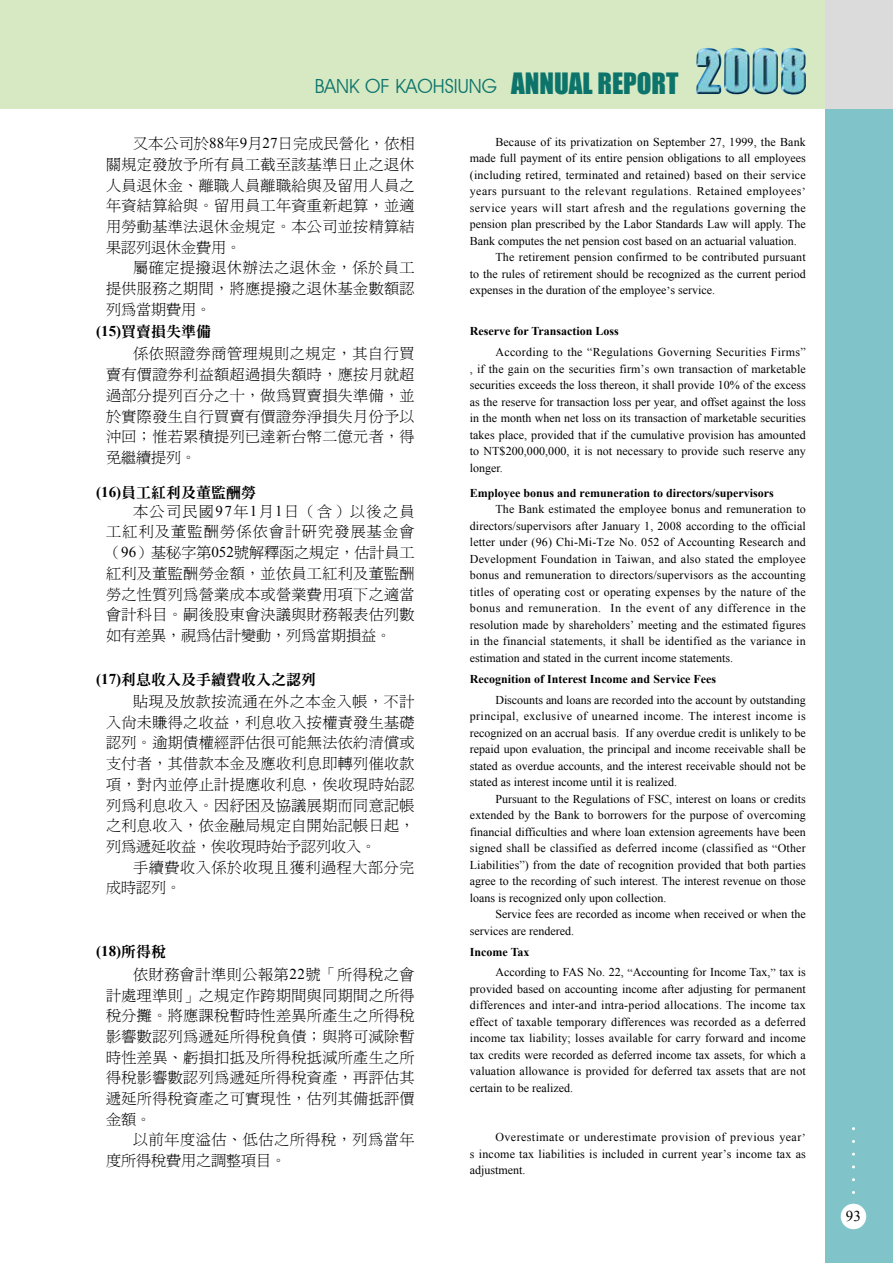
<style>
.page{position:relative;width:893px;height:1263px;background:#fff}
.page>*{position:absolute;margin:0;border:0;box-sizing:border-box;transform-origin:0 0}
.t1{font:19.5px "Avant Garde IT Cby BT";color:#0d746c}
.t2{font:15px/20.7px "P Ming Li U";letter-spacing:.03em;color:#000;text-align:justify}
.t3{font:15px "DFN Ming W9 WIN BF";color:#000}
.t4{font:700 15px "Times New Roman";color:#000}
.t5{font:15px "Times New Roman";color:#000}
.t6{font:12px/16.5px "Times New Roman";color:#000;text-align:justify}
.t7{font:700 12px "Times New Roman";color:#000}
.t8{font:12px "Times New Roman";letter-spacing:.035em;color:#000}
.t9{font:12px "Times New Roman";letter-spacing:.03em;color:#000}
.s1{font-family:"Impact";font-size:27px}
.s2{font-family:"Times New Roman"}
.s3{font-family:"Times New Roman";font-weight:700}
.s4{font-family:"DFN Ming W9 WIN BF";font-weight:400}
</style>
<div class="page">
<hr style="left:0;top:0;width:1px;height:108px;background:#d6e9c3">
<div style="left:1px;top:0;width:892px;height:108px;background:#d6e9c3"></div>
<div style="left:825px;top:102px;width:68px;height:1161px;background:#80c4c9"></div>
<div style="left:825px;top:0;width:68px;height:108px;background:#dcdbdc"></div>
<img style="left:696px;top:47px;width:110px;height:48px">
<div style="left:841px;top:1204px;width:25px;height:25px;background:#fff;border-radius:50%"></div>
<h1 class="t1" style="left:315px;top:74px;width:365px">BANK OF KAOHSIUNG <span class="s1">ANNUAL REPORT</span></h1>
<p class="t2" style="left:106px;top:133px;width:310px;text-indent:27px">又本公司於<span class="s2">88</span>年<span class="s2">9</span>月<span class="s2">27</span>日完成民營化，依相關規定發放予所有員工截至該基準日止之退休人員退休金、離職人員離職給與及留用人員之年資結算給與。留用員工年資重新起算，並適用勞動基準法退休金規定。本公司並按精算結果認列退休金費用。</p>
<p class="t2" style="left:106px;top:257px;width:310px;text-indent:27px">屬確定提撥退休辦法之退休金，係於員工提供服務之期間，將應提撥之退休基金數額認列為當期費用。</p>
<p class="t6" style="left:495px;top:133px;width:312px">Because of its privatization on September 27, 1999, the Bank</p>
<p class="t6" style="left:470px;top:150px;width:337px">made full payment of its entire pension obligations to all employees</p>
<p class="t6" style="left:470px;top:166px;width:337px">(including retired, terminated and retained) based on their service</p>
<p class="t8" style="left:470px;top:183px;width:337px">years pursuant to the relevant regulations. Retained employees’</p>
<p class="t9" style="left:470px;top:200px;width:337px">service years will start afresh and the regulations governing the</p>
<p class="t6" style="left:470px;top:216px;width:337px">pension plan prescribed by the Labor Standards Law will apply. The</p>
<p class="t6" style="left:470px;top:232px;width:328px">Bank computes the net pension cost based on an actuarial valuation.</p>
<p class="t6" style="left:495px;top:249px;width:312px">The retirement pension confirmed to be contributed pursuant</p>
<p class="t6" style="left:470px;top:265px;width:337px">to the rules of retirement should be recognized as the current period</p>
<p class="t6" style="left:470px;top:282px;width:247px">expenses in the duration of the employee’s service.</p>
<p class="t3" style="left:96px;top:324px;width:116px"><span class="s3">(15)</span>買賣損失準備</p>
<p class="t7" style="left:470px;top:323px;width:150px">Reserve for Transaction Loss</p>
<p class="t2" style="left:106px;top:344px;width:310px;text-indent:27px">係依照證券商管理規則之規定，其自行買賣有價證券利益額超過損失額時，應按月就超過部分提列百分之十，做為買賣損失準備，並於實際發生自行買賣有價證券淨損失月份予以沖回；惟若累積提列已達新台幣二億元者，得免繼續提列。</p>
<p class="t6" style="left:470px;top:344px;width:337px;text-indent:26px">According to the “Regulations Governing Securities Firms” , if the gain on the securities firm’s own transaction of marketable securities exceeds the loss thereon, it shall provide 10% of the excess as the reserve for transaction loss per year, and offset against the loss in the month when net loss on its transaction of marketable securities takes place, provided that if the cumulative provision has amounted to NT$200,000,000, it is not necessary to provide such reserve any longer.</p>
<p class="t3" style="left:96px;top:484px;width:161px"><span class="s3">(16)</span>員工紅利及董監酬勞</p>
<p class="t7" style="left:470px;top:485px;width:305px">Employee bonus and remuneration to directors/supervisors</p>
<p class="t2" style="left:106px;top:501px;width:310px;text-indent:27px">本公司民國<span class="s2">97</span>年<span class="s2">1</span>月<span class="s2">1</span>日（含）以後之員工紅利及董監酬勞係依會計研究發展基金會（<span class="s2">96</span>）基秘字第<span class="s2">052</span>號解釋函之規定，估計員工紅利及董監酬勞金額，並依員工紅利及董監酬勞之性質列為營業成本或營業費用項下之適當會計科目。嗣後股東會決議與財務報表估列數如有差異，視為估計變動，列為當期損益。</p>
<p class="t6" style="left:470px;top:501px;width:337px;text-indent:26px">The Bank estimated the employee bonus and remuneration to directors/supervisors after January 1, 2008 according to the official letter under (96) Chi-Mi-Tze No. 052 of Accounting Research and Development Foundation in Taiwan, and also stated the employee bonus and remuneration to directors/supervisors as the accounting titles of operating cost or operating expenses by the nature of the bonus and remuneration. In the event of any difference in the resolution made by shareholders’ meeting and the estimated figures in the financial statements, it shall be identified as the variance in estimation and stated in the current income statements.</p>
<p class="t3" style="left:96px;top:672px;width:221px"><span class="s3">(17)</span>利息收入及手續費收入之認列</p>
<p class="t7" style="left:470px;top:670px;width:248px">Recognition of Interest Income and Service Fees</p>
<p class="t2" style="left:106px;top:691px;width:310px;text-indent:27px">貼現及放款按流通在外之本金入帳，不計入尚未賺得之收益，利息收入按權責發生基礎認列。逾期債權經評估很可能無法依約清償或支付者，其借款本金及應收利息即轉列催收款項，對內並停止計提應收利息，俟收現時始認列為利息收入。因紓困及協議展期而同意記帳之利息收入，依金融局規定自開始記帳日起，列為遞延收益，俟收現時始予認列收入。</p>
<p class="t2" style="left:106px;top:857px;width:310px;text-indent:27px">手續費收入係於收現且獲利過程大部分完成時認列。</p>
<p class="t6" style="left:470px;top:691px;width:337px;text-indent:26px">Discounts and loans are recorded into the account by outstanding principal, exclusive of unearned income. The interest income is recognized on an accrual basis. If any overdue credit is unlikely to be repaid upon evaluation, the principal and income receivable shall be stated as overdue accounts, and the interest receivable should not be stated as interest income until it is realized.</p>
<p class="t6" style="left:470px;top:790px;width:337px;text-indent:26px">Pursuant to the Regulations of FSC, interest on loans or credits extended by the Bank to borrowers for the purpose of overcoming financial difficulties and where loan extension agreements have been signed shall be classified as deferred income (classified as “Other Liabilities”) from the date of recognition provided that both parties agree to the recording of such interest. The interest revenue on those loans is recognized only upon collection.</p>
<p class="t6" style="left:470px;top:906px;width:337px;text-indent:26px">Service fees are recorded as income when received or when the services are rendered.</p>
<p class="t4" style="left:96px;top:941px;width:71px">(18)<span class="s4">所得稅</span></p>
<p class="t7" style="left:470px;top:943px;width:61px">Income Tax</p>
<p class="t2" style="left:106px;top:964px;width:310px;text-indent:27px">依財務會計準則公報第<span class="s2">22</span>號「所得稅之會計處理準則」之規定作跨期間與同期間之所得稅分攤。將應課稅暫時性差異所產生之所得稅影響數認列為遞延所得稅負債；與將可減除暫時性差異、虧損扣抵及所得稅抵減所產生之所得稅影響數認列為遞延所得稅資產，再評估其遞延所得稅資產之可實現性，估列其備抵評價金額。</p>
<p class="t2" style="left:106px;top:1129px;width:310px;text-indent:27px">以前年度溢估、低估之所得稅，列為當年度所得稅費用之調整項目。</p>
<p class="t6" style="left:470px;top:964px;width:337px;text-indent:26px">According to FAS No. 22, “Accounting for Income Tax,” tax is provided based on accounting income after adjusting for permanent differences and inter-and intra-period allocations. The income tax effect of taxable temporary differences was recorded as a deferred income tax liability; losses available for carry forward and income tax credits were recorded as deferred income tax assets, for which a valuation allowance is provided for deferred tax assets that are not certain to be realized.</p>
<p class="t6" style="left:470px;top:1129px;width:337px;text-indent:26px">Overestimate or underestimate provision of previous year’ s income tax liabilities is included in current year’s income tax as adjustment.</p>
<p class="t5" style="left:846px;top:1206px;width:16px">93</p>
</div>
